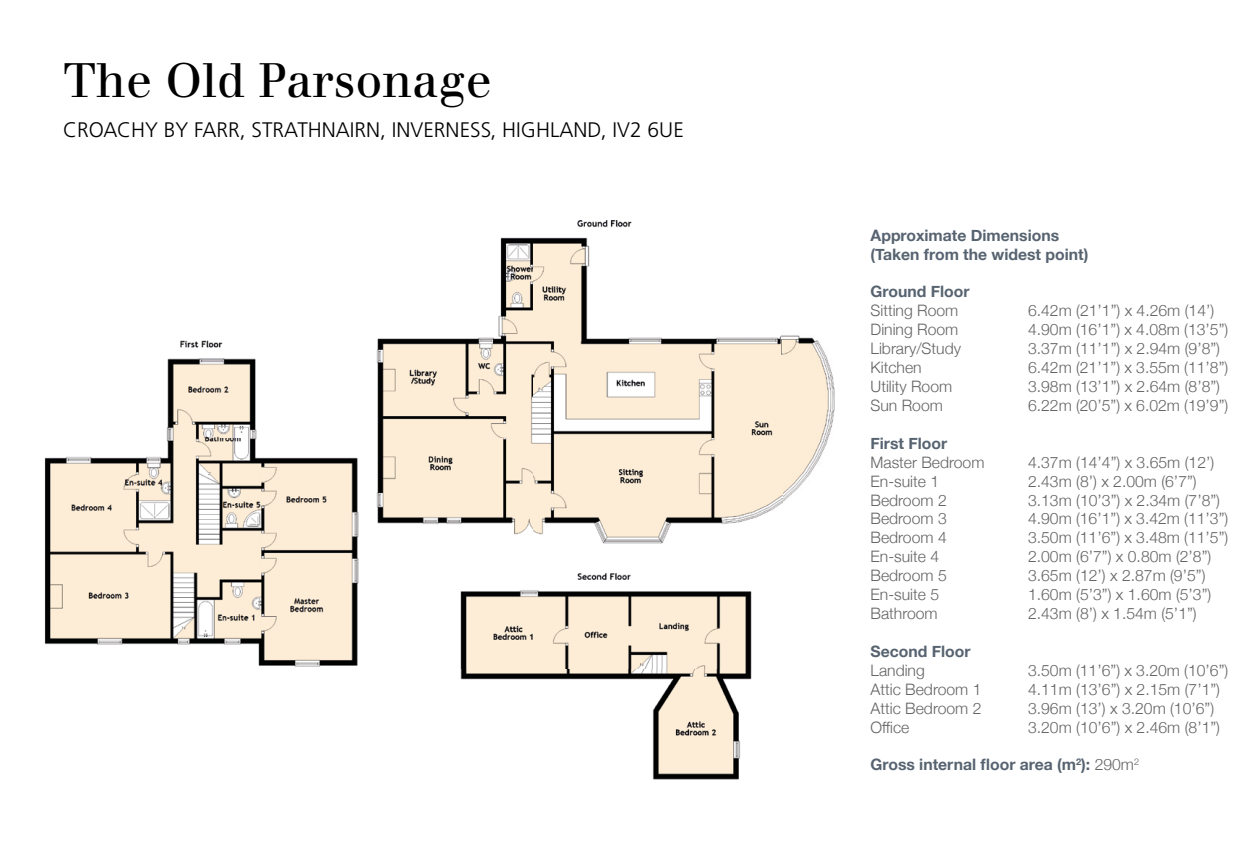
<style>
.page{position:relative;width:1260px;height:864px;background:#fff}
.page>*{position:absolute;margin:0;border:0;box-sizing:border-box;transform-origin:0 0}
.t1{font:47.25px "Justus";color:#000}
.t2{font:300 21px "Frutiger";color:#000}
.t3{font:300 15.75px "Helvetica Neue";color:#646363}
.t4{font:700 15.75px/18.9px "Helvetica Neue";color:#576370}
.s1{font-weight:300;color:#646363}
</style>
<div class="page">
<img style="left:44px;top:220px;width:791px;height:560px">
<h1 class="t1" style="left:63px;top:52px;width:430px">The Old Parsonage</h1>
<h2 class="t2" style="left:63px;top:118px;width:622px">CROACHY BY FARR, STRATHNAIRN, INVERNESS, HIGHLAND, IV2 6UE</h2>
<p class="t4" style="left:871px;top:226px;width:219px">Approximate Dimensions (Taken from the widest point)</p>
<p class="t4" style="left:871px;top:282px;width:100px">Ground Floor</p>
<p class="t3" style="left:871px;top:298px;width:89px">Sitting Room</p>
<p class="t3" style="left:1028px;top:298px;width:188px">6.42m (21’1”) x 4.26m (14’)</p>
<p class="t3" style="left:871px;top:317px;width:89px">Dining Room</p>
<p class="t3" style="left:1028px;top:317px;width:202px">4.90m (16’1”) x 4.08m (13’5”)</p>
<p class="t3" style="left:871px;top:336px;width:92px">Library/Study</p>
<p class="t3" style="left:1028px;top:336px;width:194px">3.37m (11’1”) x 2.94m (9’8”)</p>
<p class="t3" style="left:871px;top:354px;width:53px">Kitchen</p>
<p class="t3" style="left:1028px;top:354px;width:202px">6.42m (21’1”) x 3.55m (11’8”)</p>
<p class="t3" style="left:871px;top:373px;width:83px">Utility Room</p>
<p class="t3" style="left:1028px;top:373px;width:194px">3.98m (13’1”) x 2.64m (8’8”)</p>
<p class="t3" style="left:871px;top:392px;width:74px">Sun Room</p>
<p class="t3" style="left:1028px;top:392px;width:202px">6.22m (20’5”) x 6.02m (19’9”)</p>
<p class="t4" style="left:871px;top:434px;width:78px">First Floor</p>
<p class="t3" style="left:871px;top:449px;width:115px">Master Bedroom</p>
<p class="t3" style="left:1028px;top:449px;width:188px">4.37m (14’4”) x 3.65m (12’)</p>
<p class="t3" style="left:871px;top:468px;width:70px">En-suite 1</p>
<p class="t3" style="left:1028px;top:468px;width:170px">2.43m (8’) x 2.00m (6’7”)</p>
<p class="t3" style="left:871px;top:487px;width:78px">Bedroom 2</p>
<p class="t3" style="left:1028px;top:487px;width:194px">3.13m (10’3”) x 2.34m (7’8”)</p>
<p class="t3" style="left:871px;top:506px;width:78px">Bedroom 3</p>
<p class="t3" style="left:1028px;top:506px;width:202px">4.90m (16’1”) x 3.42m (11’3”)</p>
<p class="t3" style="left:871px;top:525px;width:78px">Bedroom 4</p>
<p class="t3" style="left:1028px;top:525px;width:202px">3.50m (11’6”) x 3.48m (11’5”)</p>
<p class="t3" style="left:871px;top:543px;width:70px">En-suite 4</p>
<p class="t3" style="left:1028px;top:543px;width:185px">2.00m (6’7”) x 0.80m (2’8”)</p>
<p class="t3" style="left:871px;top:562px;width:78px">Bedroom 5</p>
<p class="t3" style="left:1028px;top:562px;width:179px">3.65m (12’) x 2.87m (9’5”)</p>
<p class="t3" style="left:871px;top:581px;width:70px">En-suite 5</p>
<p class="t3" style="left:1028px;top:581px;width:185px">1.60m (5’3”) x 1.60m (5’3”)</p>
<p class="t3" style="left:871px;top:600px;width:69px">Bathroom</p>
<p class="t3" style="left:1028px;top:600px;width:170px">2.43m (8’) x 1.54m (5’1”)</p>
<p class="t4" style="left:871px;top:642px;width:102px">Second Floor</p>
<p class="t3" style="left:871px;top:657px;width:56px">Landing</p>
<p class="t3" style="left:1028px;top:657px;width:202px">3.50m (11’6”) x 3.20m (10’6”)</p>
<p class="t3" style="left:871px;top:676px;width:112px">Attic Bedroom 1</p>
<p class="t3" style="left:1028px;top:676px;width:194px">4.11m (13’6”) x 2.15m (7’1”)</p>
<p class="t3" style="left:871px;top:695px;width:112px">Attic Bedroom 2</p>
<p class="t3" style="left:1028px;top:695px;width:188px">3.96m (13’) x 3.20m (10’6”)</p>
<p class="t3" style="left:871px;top:714px;width:40px">Office</p>
<p class="t3" style="left:1028px;top:714px;width:194px">3.20m (10’6”) x 2.46m (8’1”)</p>
<p class="t4" style="left:871px;top:755px;width:270px">Gross internal floor area (m<sup>2</sup>): <span class="s1">290m</span><sup>2</sup></p>
</div>
